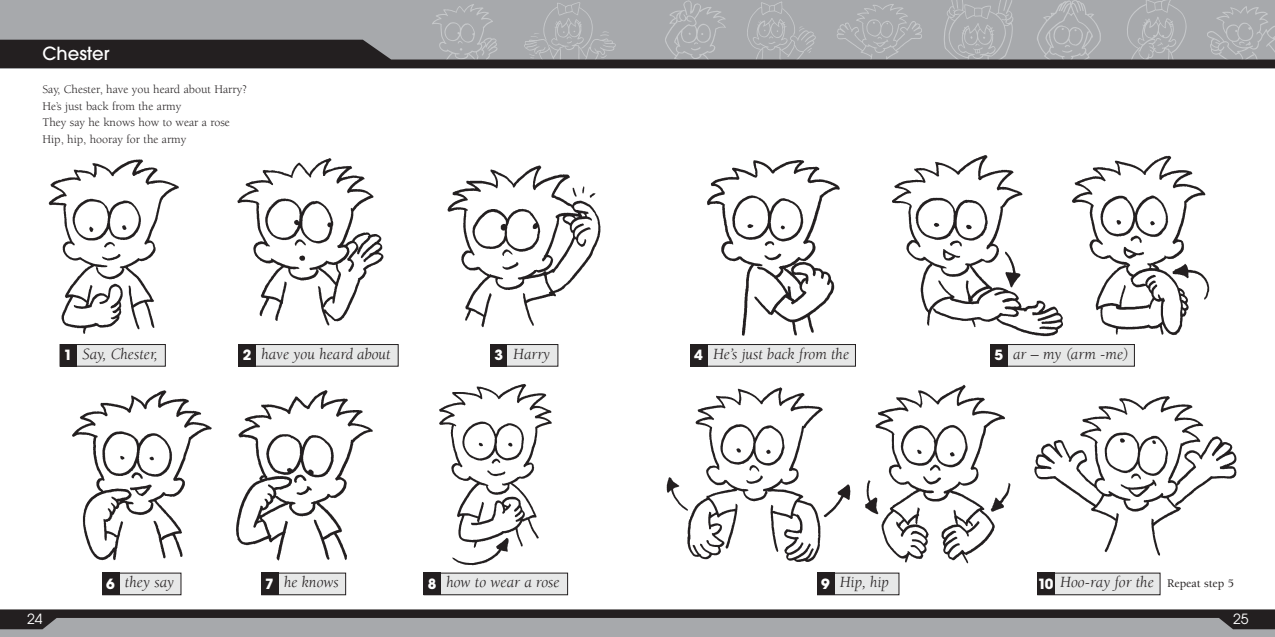
<style>
.page{position:relative;width:1275px;height:637px;background:#fff}
.page>*{position:absolute;margin:0;border:0;box-sizing:border-box;transform-origin:0 0}
.t1{font:500 18px "Avant Garde";color:#fff}
.t2{font:italic 16px "Berkeley";color:#231f20}
.t3{font:14px "Avant Garde";color:#fff}
.t4{font:12px/16.5px "Berkeley";color:#231f20}
.s1{font-weight:500;font-style:normal;font-size:12px}
</style>
<div class="page">
<div style="left:0;top:0;width:1275px;height:68px;background:#a7a9ac"></div>
<img style="left:1207px;top:6px;width:68px;height:34px">
<img style="left:432px;top:4px;width:64px;height:36px">
<img style="left:837px;top:4px;width:85px;height:36px">
<img style="left:665px;top:0;width:61px;height:40px">
<img style="left:747px;top:1px;width:69px;height:39px">
<img style="left:944px;top:0;width:69px;height:40px">
<img style="left:1127px;top:0;width:60px;height:40px">
<img style="left:1037px;top:0;width:64px;height:40px">
<img style="left:531px;top:2px;width:78px;height:38px">
<svg style="left:0;top:40px;width:1275px;height:28px"></svg>
<div style="left:0;top:616px;width:1275px;height:21px;background:#a7a9ac"></div>
<img style="left:48px;top:159px;width:131px;height:175px">
<div style="left:60px;top:345px;width:105px;height:21px;background:#e7e8e8"></div>
<div style="left:60px;top:344px;width:106px;height:23px;border:1px solid #231f20"></div>
<div style="left:60px;top:344px;width:17px;height:23px;background:#231f20"></div>
<img style="left:72px;top:390px;width:140px;height:171px">
<div style="left:103px;top:573px;width:78px;height:22px;background:#e7e8e8"></div>
<div style="left:102px;top:573px;width:79px;height:22px;border:1px solid #231f20"></div>
<div style="left:102px;top:573px;width:17px;height:22px;background:#231f20"></div>
<div style="left:262px;top:573px;width:84px;height:22px;background:#e7e8e8"></div>
<div style="left:261px;top:573px;width:85px;height:22px;border:1px solid #231f20"></div>
<div style="left:261px;top:573px;width:17px;height:22px;background:#231f20"></div>
<img style="left:237px;top:158px;width:147px;height:168px">
<div style="left:239px;top:345px;width:159px;height:21px;background:#e7e8e8"></div>
<div style="left:239px;top:344px;width:160px;height:23px;border:1px solid #231f20"></div>
<div style="left:239px;top:344px;width:17px;height:23px;background:#231f20"></div>
<img style="left:236px;top:390px;width:137px;height:171px">
<div style="left:424px;top:573px;width:144px;height:22px;background:#e7e8e8"></div>
<div style="left:424px;top:573px;width:144px;height:22px;border:1px solid #231f20"></div>
<div style="left:424px;top:573px;width:17px;height:22px;background:#231f20"></div>
<img style="left:447px;top:165px;width:154px;height:163px">
<div style="left:491px;top:345px;width:67px;height:21px;background:#e7e8e8"></div>
<div style="left:490px;top:344px;width:68px;height:23px;border:1px solid #231f20"></div>
<div style="left:490px;top:344px;width:17px;height:23px;background:#231f20"></div>
<img style="left:439px;top:384px;width:113px;height:182px">
<img style="left:707px;top:160px;width:133px;height:176px">
<div style="left:691px;top:345px;width:164px;height:21px;background:#e7e8e8"></div>
<div style="left:690px;top:344px;width:166px;height:23px;border:1px solid #231f20"></div>
<div style="left:690px;top:344px;width:17px;height:23px;background:#231f20"></div>
<img style="left:666px;top:387px;width:185px;height:175px">
<div style="left:818px;top:573px;width:81px;height:22px;background:#e7e8e8"></div>
<div style="left:817px;top:573px;width:82px;height:22px;border:1px solid #231f20"></div>
<div style="left:817px;top:573px;width:17px;height:22px;background:#231f20"></div>
<img style="left:892px;top:155px;width:170px;height:182px">
<div style="left:991px;top:345px;width:143px;height:21px;background:#e7e8e8"></div>
<div style="left:990px;top:344px;width:145px;height:23px;border:1px solid #231f20"></div>
<div style="left:990px;top:344px;width:17px;height:23px;background:#231f20"></div>
<img style="left:865px;top:384px;width:146px;height:180px">
<div style="left:1038px;top:573px;width:122px;height:22px;background:#e7e8e8"></div>
<div style="left:1037px;top:573px;width:124px;height:22px;border:1px solid #231f20"></div>
<div style="left:1037px;top:573px;width:17px;height:22px;background:#231f20"></div>
<img style="left:1072px;top:155px;width:138px;height:181px">
<img style="left:1034px;top:396px;width:203px;height:160px">
<svg style="left:0;top:609px;width:1275px;height:20px"></svg>
<p class="t1" style="left:43px;top:47px;width:69px">Chester</p>
<p class="t4" style="left:43px;top:83px;width:206px">Say, Chester, have you heard about Harry?<br>He’s just back from the army<br>They say he knows how to wear a rose<br>Hip, hip, hooray for the army</p>
<p class="t2" style="left:64px;top:348px;width:95px"><sub>1</sub> Say, Chester,</p>
<p class="t2" style="left:243px;top:348px;width:150px"><sub>2</sub> have you heard about</p>
<p class="t2" style="left:495px;top:348px;width:57px"><sub>3</sub> Harry</p>
<p class="t2" style="left:694px;top:348px;width:156px"><sub>4</sub> He’s just back from the</p>
<p class="t2" style="left:995px;top:348px;width:135px"><sub>5</sub> ar – my (arm -me)</p>
<p class="t2" style="left:106px;top:576px;width:69px"><sub>6</sub> they say</p>
<p class="t2" style="left:265px;top:576px;width:75px"><sub>7</sub> he knows</p>
<p class="t2" style="left:428px;top:576px;width:134px"><sub>8</sub> how to wear a rose</p>
<p class="t2" style="left:821px;top:576px;width:69px"><sub>9</sub> Hip, hip</p>
<p class="t2" style="left:1038px;top:576px;width:197px"><sub>10</sub> Hoo-ray for the <span class="s1">Repeat step 5</span></p>
<p class="t3" style="left:27px;top:614px;width:17px">24</p>
<p class="t3" style="left:1233px;top:614px;width:17px">25</p>
</div>
